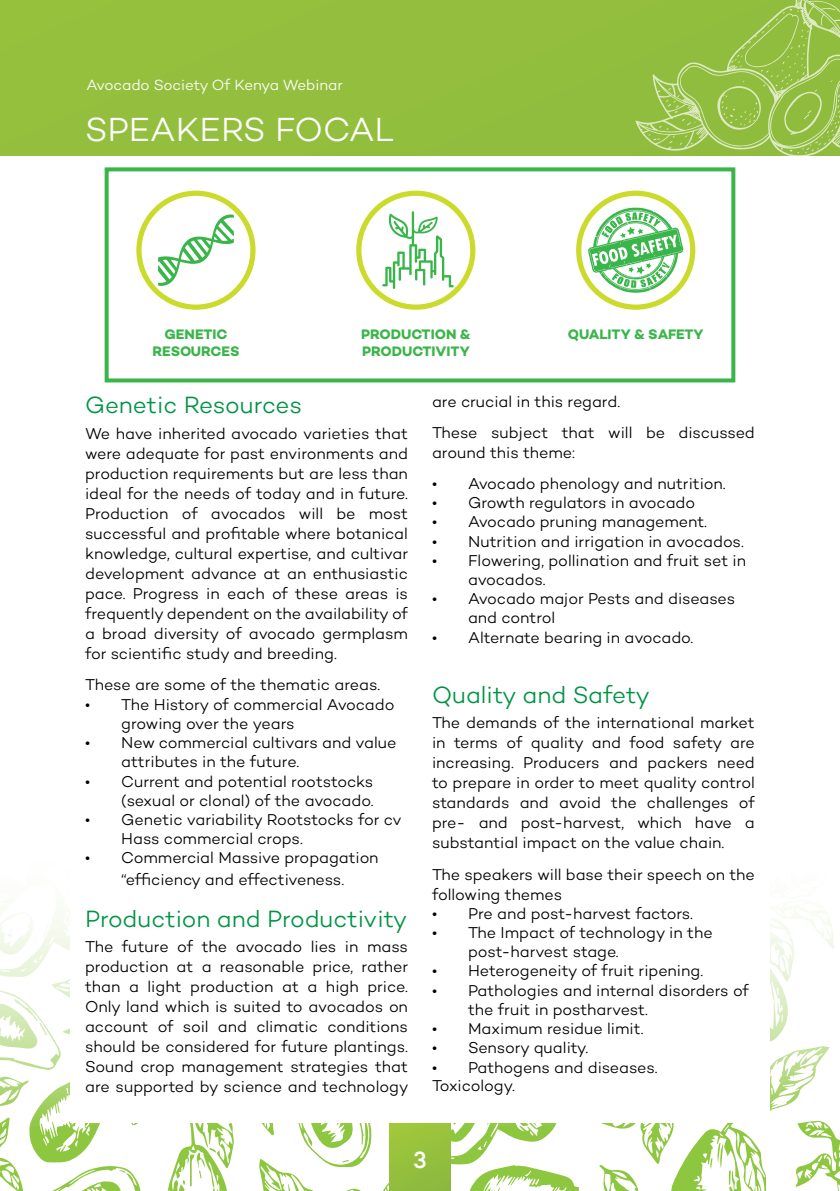
<style>
.page{position:relative;width:840px;height:1191px;background:#fff}
.page>*{position:absolute;margin:0;border:0;box-sizing:border-box;transform-origin:0 0}
.t1{font:300 34px "Campton";letter-spacing:-.005em;color:#fff}
.t2{font:300 24px "Campton";letter-spacing:-.005em;color:#009444}
.t3{font:500 24px "Campton";color:#fff}
.t4{font:300 16px/20px "Campton";letter-spacing:-.005em;color:#000}
.t5{font:300 15px "Campton";letter-spacing:-.01em;color:#fff}
.t6{font:700 14px/16.8px "Campton";color:#39b54a;text-align:center}
</style>
<div class="page">
<div style="left:0;top:0;width:839px;height:156px;background:#94bf3e"></div>
<svg style="left:0;top:911px;width:839px;height:280px"></svg>
<div style="left:389px;top:1080px;width:61px;height:111px;background:#96c13d"></div>
<div style="left:70px;top:777px;width:699px;height:346px;background:#fff"></div>
<svg style="left:136px;top:191px;width:119px;height:119px"></svg>
<svg style="left:356px;top:191px;width:119px;height:119px"></svg>
<svg style="left:576px;top:191px;width:119px;height:119px"></svg>
<div style="left:105px;top:167px;width:630px;height:215px;border:4px solid #39b54a"></div>
<svg style="left:635px;top:0;width:204px;height:156px"></svg>
<p class="t5" style="left:86px;top:75px;width:257px">Avocado Society Of Kenya Webinar</p>
<h1 class="t1" style="left:85px;top:108px;width:310px">SPEAKERS FOCAL</h1>
<p class="t6" style="left:152px;top:325px;width:88px">GENETIC<br>RESOURCES</p>
<p class="t6" style="left:361px;top:325px;width:110px;text-align:left">PRODUCTION &amp;<br>PRODUCTIVITY</p>
<p class="t6" style="left:567px;top:325px;width:137px">QUALITY &amp; SAFETY</p>
<h2 class="t2" style="left:85px;top:390px;width:218px">Genetic Resources</h2>
<p class="t4" style="left:85px;top:423px;width:324px;text-align:justify">We have inherited avocado varieties that were adequate for past environments and production requirements but are less than ideal for the needs of today and in future.<br>Production of avocados will be most successful and profitable where botanical knowledge, cultural expertise, and cultivar development advance at an enthusiastic pace. Progress in each of these areas is frequently dependent on the availability of a broad diversity of avocado germplasm for scientific study and breeding.</p>
<p class="t4" style="left:85px;top:675px;width:296px">These are some of the thematic areas.</p>
<p class="t4" style="left:121px;top:694px;width:274px;line-height:19.2px;text-indent:-36px">• The History of commercial Avocado growing over the years</p>
<p class="t4" style="left:121px;top:733px;width:277px;line-height:19.2px;text-indent:-36px">• New commercial cultivars and value attributes in the future.</p>
<p class="t4" style="left:85px;top:771px;width:290px;line-height:19.2px;text-align:right">• Current and potential rootstocks (sexual or clonal) of the avocado.</p>
<p class="t4" style="left:121px;top:809px;width:282px;line-height:19.2px;text-indent:-36px">• Genetic variability Rootstocks for cv<br>Hass commercial crops.</p>
<p class="t4" style="left:85px;top:847px;width:295px;line-height:21.6px;text-align:center">• Commercial Massive propagation “efficiency and effectiveness.</p>
<h2 class="t2" style="left:85px;top:903px;width:324px">Production and Productivity</h2>
<p class="t4" style="left:85px;top:936px;width:325px;text-align:justify">The future of the avocado lies in mass production at a reasonable price, rather than a light production at a high price.<br>Only land which is suited to avocados on account of soil and climatic conditions should be considered for future plantings.<br>Sound crop management strategies that are supported by science and technology</p>
<p class="t4" style="left:432px;top:385px;width:324px;line-height:31.4px">are crucial in this regard.<br>These subject that will be discussed</p>
<p class="t4" style="left:432px;top:442px;width:144px">around this theme:</p>
<p class="t4" style="left:432px;top:473px;width:295px">• Avocado phenology and nutrition.</p>
<p class="t4" style="left:432px;top:492px;width:264px">• Growth regulators in avocado</p>
<p class="t4" style="left:432px;top:511px;width:276px">• Avocado pruning management.</p>
<p class="t4" style="left:432px;top:531px;width:313px">• Nutrition and irrigation in avocados.</p>
<p class="t4" style="left:468px;top:550px;width:279px;line-height:19.2px;text-indent:-36px">• Flowering, pollination and fruit set in avocados.</p>
<p class="t4" style="left:468px;top:589px;width:268px;line-height:19.2px;text-indent:-36px">• Avocado major Pests and diseases and control</p>
<p class="t4" style="left:432px;top:627px;width:263px">• Alternate bearing in avocado.</p>
<h2 class="t2" style="left:432px;top:679px;width:219px">Quality and Safety</h2>
<p class="t4" style="left:432px;top:712px;width:324px;text-align:justify">The demands of the international market in terms of quality and food safety are increasing. Producers and packers need to prepare in order to meet quality control standards and avoid the challenges of pre- and post-harvest, which have a substantial impact on the value chain.</p>
<p class="t4" style="left:432px;top:864px;width:324px">The speakers will base their speech on the following themes</p>
<p class="t4" style="left:432px;top:903px;width:262px">• Pre and post-harvest factors.</p>
<p class="t4" style="left:468px;top:922px;width:246px;line-height:19.2px;text-indent:-36px">• The Impact of technology in the post-harvest stage.</p>
<p class="t4" style="left:432px;top:960px;width:272px">• Heterogeneity of fruit ripening.</p>
<p class="t4" style="left:468px;top:980px;width:282px;line-height:19.2px;text-indent:-36px">• Pathologies and internal disorders of the fruit in postharvest.</p>
<p class="t4" style="left:432px;top:1018px;width:213px">• Maximum residue limit.</p>
<p class="t4" style="left:432px;top:1037px;width:158px">• Sensory quality.</p>
<p class="t4" style="left:432px;top:1057px;width:227px;line-height:18.4px">• Pathogens and diseases.<br>Toxicology.</p>
<h2 class="t3" style="left:413px;top:1144px;width:15px">3</h2>
</div>
